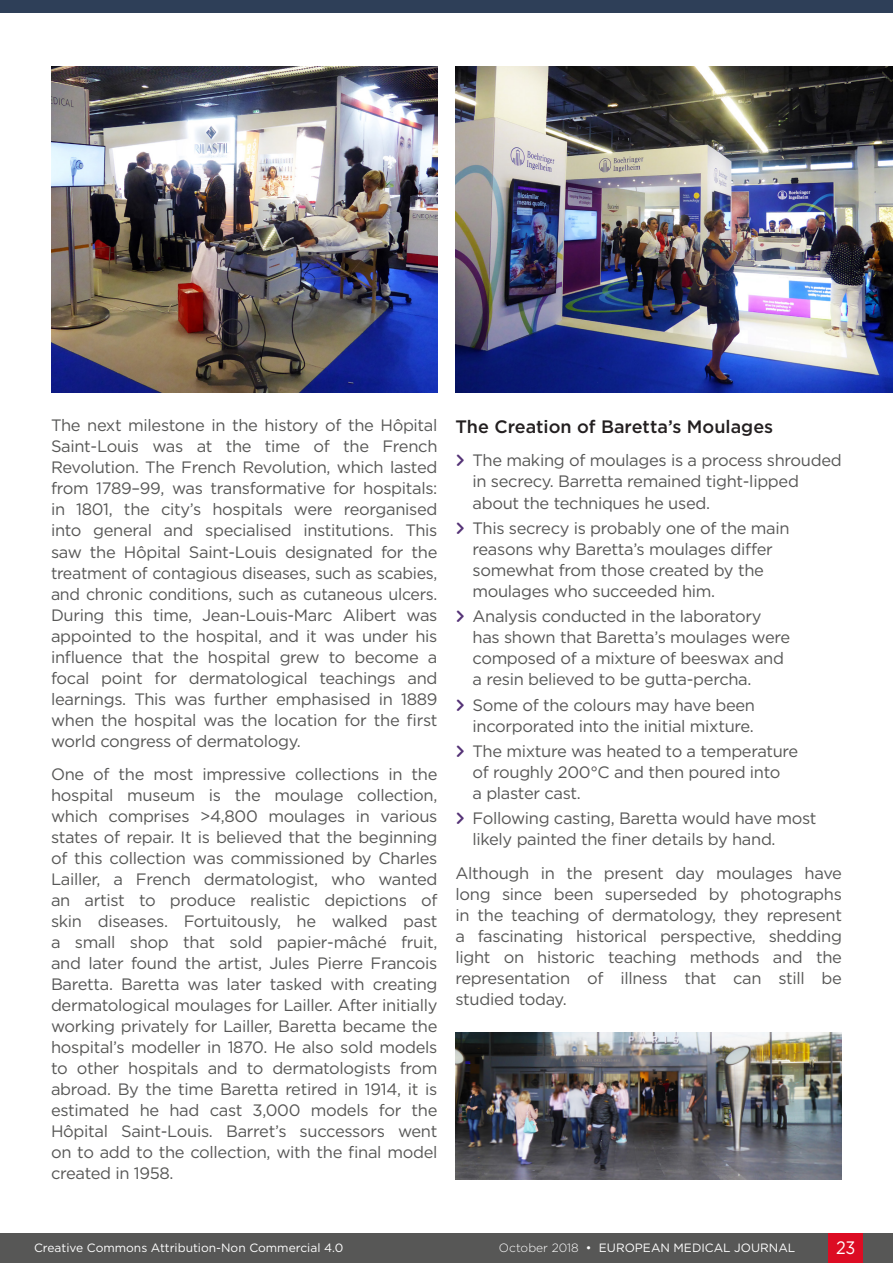
<style>
.page{position:relative;width:893px;height:1263px;background:#fff}
.page>*{position:absolute;margin:0;border:0;box-sizing:border-box;transform-origin:0 0}
.T2__Congress_Headin{font:500 18px "Gotham";color:#231f20}
.t1{font:18px "Gotham";color:#fff;scale:.9 1}
.Body_Text{font:16.5px/21px "Gotham";letter-spacing:-.02em;color:#575756}
.t2{font:12px "Gotham";color:#fff}
.s1{font-family:"Quicksand";font-weight:700;color:#543276}
.s2{font-weight:300}
</style>
<div class="page">
<div style="left:0;top:1233px;width:893px;height:30px;background:#575756"></div>
<div style="left:829px;top:1233px;width:34px;height:30px;background:#dc0c23"></div>
<img style="left:51px;top:67px;width:386px;height:326px">
<img style="left:455px;top:1032px;width:387px;height:147px">
<img style="left:455px;top:67px;width:438px;height:326px">
<div style="left:0;top:0;width:893px;height:13px;background:#2e3f58"></div>
<p class="Body_Text" style="left:51px;top:415px;width:388px;text-align:justify">The next milestone in the history of the Hôpital Saint-Louis was at the time of the French Revolution. The French Revolution, which lasted from 1789–99, was transformative for hospitals: in 1801, the city’s hospitals were reorganised into general and specialised institutions. This saw the Hôpital Saint-Louis designated for the treatment of contagious diseases, such as scabies, and chronic conditions, such as cutaneous ulcers.<br>During this time, Jean-Louis-Marc Alibert was appointed to the hospital, and it was under his influence that the hospital grew to become a focal point for dermatological teachings and learnings. This was further emphasised in 1889 when the hospital was the location for the first world congress of dermatology.</p>
<p class="Body_Text" style="left:51px;top:764px;width:388px;text-align:justify">One of the most impressive collections in the hospital museum is the moulage collection, which comprises &gt;4,800 moulages in various states of repair. It is believed that the beginning of this collection was commissioned by Charles Lailler, a French dermatologist, who wanted an artist to produce realistic depictions of skin diseases. Fortuitously, he walked past a small shop that sold papier-mâché fruit, and later found the artist, Jules Pierre Francois Baretta. Baretta was later tasked with creating dermatological moulages for Lailler. After initially working privately for Lailler, Baretta became the hospital’s modeller in 1870. He also sold models to other hospitals and to dermatologists from abroad. By the time Baretta retired in 1914, it is estimated he had cast 3,000 models for the Hôpital Saint-Louis. Barret’s successors went on to add to the collection, with the final model created in 1958.</p>
<p class="T2__Congress_Headin" style="left:455px;top:414px;width:319px">The Creation of Baretta’s Moulages</p>
<p class="Body_Text" style="left:472px;top:450px;width:371px;text-indent:-17px"><span class="s1">&gt;</span> The making of moulages is a process shrouded in secrecy. Barretta remained tight-lipped about the techniques he used.</p>
<p class="Body_Text" style="left:472px;top:517px;width:319px;text-indent:-17px"><span class="s1">&gt;</span> This secrecy is probably one of the main reasons why Baretta’s moulages differ somewhat from those created by the moulages who succeeded him.</p>
<p class="Body_Text" style="left:472px;top:605px;width:319px;text-indent:-17px"><span class="s1">&gt;</span> Analysis conducted in the laboratory has shown that Baretta’s moulages were composed of a mixture of beeswax and a resin believed to be gutta-percha.</p>
<p class="Body_Text" style="left:455px;top:694px;width:301px;text-align:right"><span class="s1">&gt;</span> Some of the colours may have been incorporated into the initial mixture.</p>
<p class="Body_Text" style="left:472px;top:740px;width:327px;text-indent:-17px"><span class="s1">&gt;</span> The mixture was heated to a temperature of roughly 200°C and then poured into<br>a plaster cast.</p>
<p class="Body_Text" style="left:472px;top:807px;width:345px;text-indent:-17px"><span class="s1">&gt;</span> Following casting, Baretta would have most likely painted the finer details by hand.</p>
<p class="Body_Text" style="left:455px;top:862px;width:388px;text-align:justify">Although in the present day moulages have long since been superseded by photographs in the teaching of dermatology, they represent a fascinating historical perspective, shedding light on historic teaching methods and the representation of illness that can still be studied today.</p>
<p class="t2" style="left:34px;top:1240px;width:311px">Creative Commons Attribution-Non Commercial 4.0</p>
<p class="t2" style="left:499px;top:1240px;width:298px"><span class="s2">October 2018</span> • EUROPEAN MEDICAL JOURNAL</p>
<p class="t1" style="left:836px;top:1236px;width:23px">23</p>
</div>
